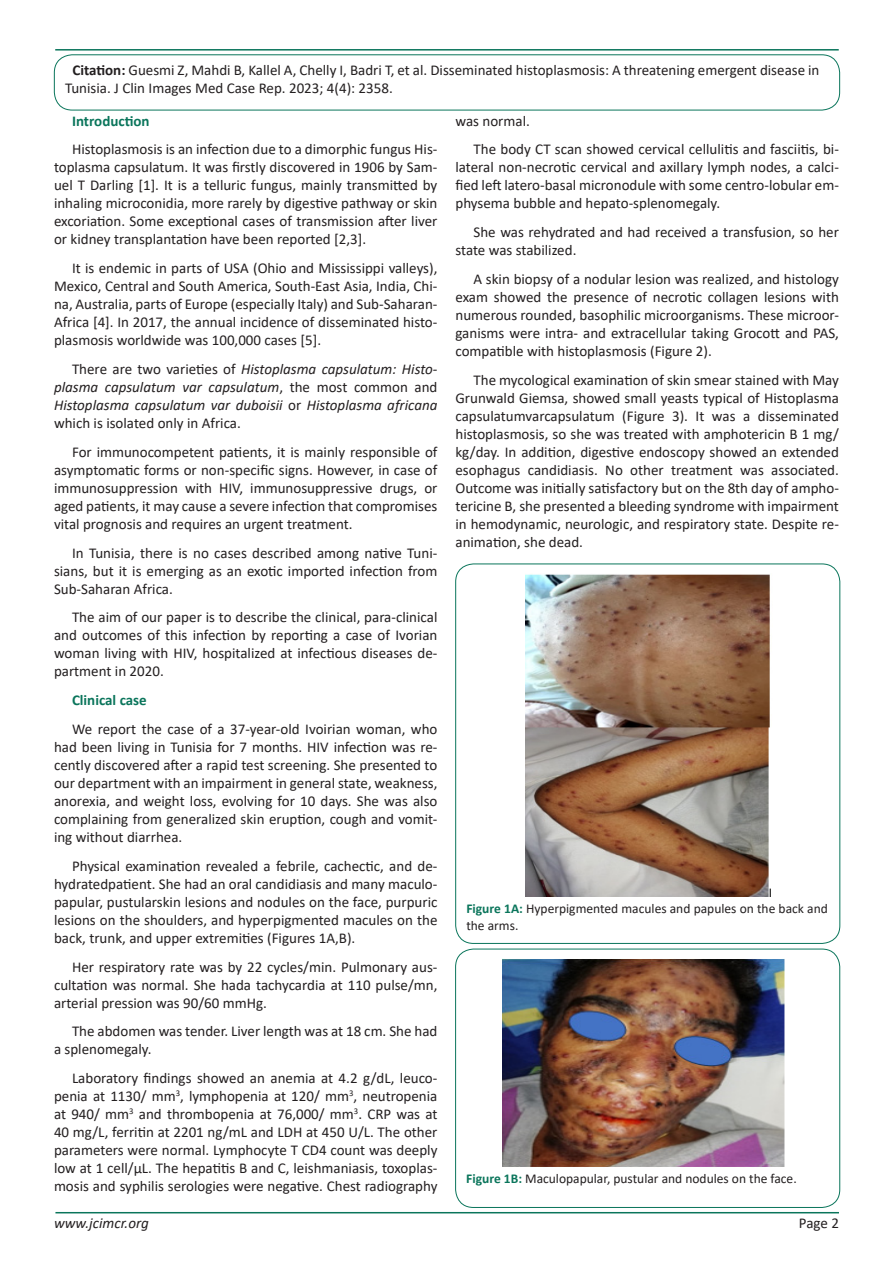
<style>
.page{position:relative;width:893px;height:1263px;background:#fff}
.page>*{position:absolute;margin:0;border:0;box-sizing:border-box;transform-origin:0 0}
.t1{font:15px/18px "Calibri";color:#231f20;text-align:justify}
.t2{font:italic 15px/18px "Calibri";color:#231f20;text-align:justify}
.t3{font:700 15px "Calibri";color:#0a755b}
.t4{font:13.5px/16.5px "Calibri";color:#231f20}
.s1{font-weight:700}
.s2{font-style:normal}
.s3{font-weight:700;color:#0a755b}
</style>
<div class="page">
<hr style="left:55px;top:1212px;width:784px;height:1px;background:#0a755b">
<hr style="left:55px;top:49px;width:784px;height:2px;background:#0a755b">
<div style="left:54px;top:55px;width:786px;height:55px;border:1px solid #0a755b;border-radius:18px"></div>
<img style="left:526px;top:574px;width:245px;height:322px">
<div style="left:455px;top:949px;width:385px;height:259px;border:1px solid #0a755b;border-radius:18px"></div>
<img style="left:502px;top:958px;width:282px;height:209px">
<p class="t1" style="left:65px;top:61px;width:756px;text-indent:8px"><span class="s1">Citation:</span> Guesmi Z, Mahdi B, Kallel A, Chelly I, Badri T, et al. Disseminated histoplasmosis: A threatening emergent disease in<br>Tunisia. J Clin Images Med Case Rep. 2023; 4(4): 2358.</p>
<p class="t3" style="left:72px;top:110px;width:79px">Introduction</p>
<p class="t1" style="left:54px;top:140px;width:385px;text-indent:18px">Histoplasmosis is an infection due to a dimorphic fungus His&shy;toplasma capsulatum. It was firstly discovered in 1906 by Sam&shy;uel T Darling [1]. It is a telluric fungus, mainly transmitted by inhaling microconidia, more rarely by digestive pathway or skin excoriation. Some exceptional cases of transmission after liver or kidney transplantation have been reported [2,3].</p>
<p class="t1" style="left:54px;top:259px;width:385px;text-indent:18px">It is endemic in parts of USA (Ohio and Mississippi valleys), Mexico, Central and South America, South-East Asia, India, Chi&shy;na, Australia, parts of Europe (especially Italy) and Sub-Saharan-Africa [4]. In 2017, the annual incidence of disseminated histo&shy;plasmosis worldwide was 100,000 cases [5].</p>
<p class="t2" style="left:54px;top:359px;width:385px;text-indent:18px"><span class="s2">There are two varieties of</span> Histoplasma capsulatum: Histo&shy;plasma capsulatum var capsulatum<span class="s2">, the most common and </span>Histoplasma capsulatum var duboisii <span class="s2">or</span> Histoplasma africana <span class="s2">which is isolated only in Africa.</span></p>
<p class="t1" style="left:54px;top:442px;width:385px;text-indent:18px">For immunocompetent patients, it is mainly responsible of asymptomatic forms or non-specific signs. However, in case of immunosuppression with HIV, immunosuppressive drugs, or aged patients, it may cause a severe infection that compromises vital prognosis and requires an urgent treatment.</p>
<p class="t1" style="left:54px;top:543px;width:385px;text-indent:18px">In Tunisia, there is no cases described among native Tuni&shy;sians, but it is emerging as an exotic imported infection from Sub-Saharan Africa.</p>
<p class="t1" style="left:54px;top:608px;width:385px;text-indent:18px">The aim of our paper is to describe the clinical, para-clinical and outcomes of this infection by reporting a case of Ivorian woman living with HIV, hospitalized at infectious diseases de&shy;partment in 2020.</p>
<p class="t3" style="left:72px;top:690px;width:76px">Clinical case</p>
<p class="t1" style="left:54px;top:720px;width:385px;text-indent:18px">We report the case of a 37-year-old Ivoirian woman, who had been living in Tunisia for 7 months. HIV infection was re&shy;cently discovered after a rapid test screening. She presented to our department with an impairment in general state, weakness, anorexia, and weight loss, evolving for 10 days. She was also complaining from generalized skin eruption, cough and vomit&shy;ing without diarrhea.</p>
<p class="t1" style="left:54px;top:856px;width:385px;text-indent:18px">Physical examination revealed a febrile, cachectic, and de&shy;hydratedpatient. She had an oral candidiasis and many maculo&shy;papular, pustularskin lesions and nodules on the face, purpuric lesions on the shoulders, and hyperpigmented macules on the back, trunk, and upper extremities (Figures 1A,B).</p>
<p class="t1" style="left:54px;top:957px;width:385px;text-indent:18px">Her respiratory rate was by 22 cycles/min. Pulmonary aus&shy;cultation was normal. She hada tachycardia at 110 pulse/mn, arterial pression was 90/60 mmHg.</p>
<p class="t1" style="left:54px;top:1022px;width:385px;text-indent:18px">The abdomen was tender. Liver length was at 18 cm. She had a splenomegaly.</p>
<p class="t1" style="left:54px;top:1069px;width:385px;text-indent:18px">Laboratory findings showed an anemia at 4.2 g/dL, leuco&shy;penia at 1130/ mm<sup>3</sup>, lymphopenia at 120/ mm<sup>3</sup>, neutropenia at 940/ mm<sup>3</sup> and thrombopenia at 76,000/ mm<sup>3</sup>. CRP was at 40 mg/L, ferritin at 2201 ng/mL and LDH at 450 U/L. The other parameters were normal. Lymphocyte T CD4 count was deeply low at 1 cell/µL. The hepatitis B and C, leishmaniasis, toxoplas&shy;mosis and syphilis serologies were negative. Chest radiography</p>
<p class="t1" style="left:455px;top:111px;width:76px">was normal.</p>
<p class="t1" style="left:455px;top:140px;width:385px;text-indent:18px">The body CT scan showed cervical cellulitis and fasciitis, bi&shy;lateral non-necrotic cervical and axillary lymph nodes, a calci&shy;fied left latero-basal micronodule with some centro-lobular em&shy;physema bubble and hepato-splenomegaly.</p>
<p class="t1" style="left:455px;top:223px;width:385px;text-indent:18px">She was rehydrated and had received a transfusion, so her state was stabilized.</p>
<p class="t1" style="left:455px;top:270px;width:385px;text-indent:18px">A skin biopsy of a nodular lesion was realized, and histology exam showed the presence of necrotic collagen lesions with numerous rounded, basophilic microorganisms. These microor&shy;ganisms were intra- and extracellular taking Grocott and PAS, compatible with histoplasmosis (Figure 2).</p>
<p class="t1" style="left:455px;top:370px;width:385px;text-indent:18px">The mycological examination of skin smear stained with May Grunwald Giemsa, showed small yeasts typical of Histoplasma capsulatumvarcapsulatum (Figure 3). It was a disseminated histoplasmosis, so she was treated with amphotericin B 1 mg/ kg/day. In addition, digestive endoscopy showed an extended esophagus candidiasis. No other treatment was associated.<br>Outcome was initially satisfactory but on the 8th day of ampho&shy;tericine B, she presented a bleeding syndrome with impairment in hemodynamic, neurologic, and respiratory state. Despite re&shy;animation, she dead.</p>
<p class="t4" style="left:466px;top:900px;width:363px"><span class="s3">Figure 1A:</span> Hyperpigmented macules and papules on the back and the arms.</p>
<p class="t4" style="left:466px;top:1170px;width:332px"><span class="s3">Figure 1B:</span> Maculopapular, pustular and nodules on the face.</p>
<p class="t2" style="left:54px;top:1213px;width:96px">www.jcimcr.org</p>
<p class="t1" style="left:799px;top:1213px;width:42px">Page 2</p>
</div>
